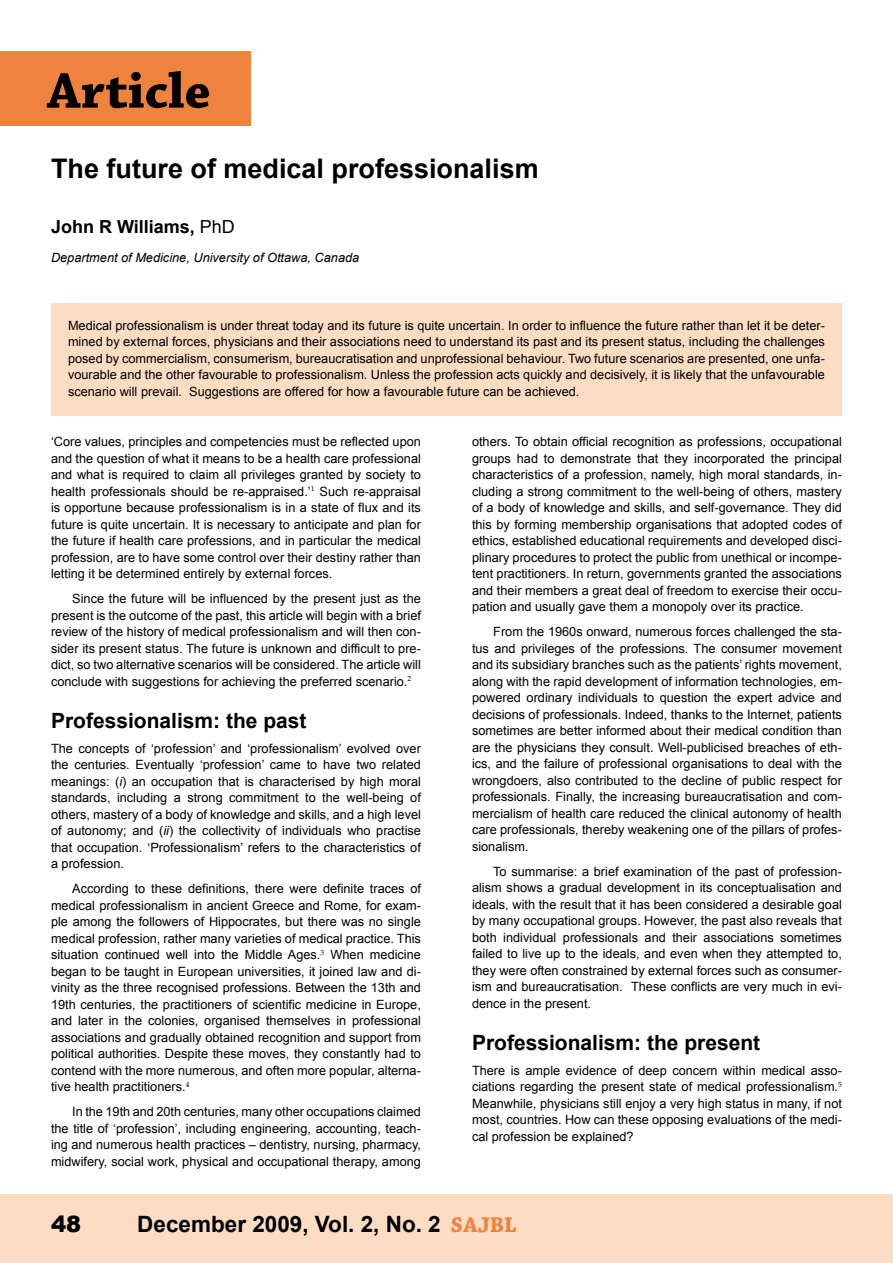
<style>
.page{position:relative;width:893px;height:1263px;background:#fff}
.page>*{position:absolute;margin:0;border:0;box-sizing:border-box;transform-origin:0 0}
.t1{font:700 52.5px "Chaparral Pro";color:#000}
.t2{font:700 27px "Arial";color:#000}
.t3{font:700 22.5px "Arial";color:#000}
.t4{font:900 22.5px "Arial";color:#000}
.t5{font:700 21px "Arial";color:#000}
.t6{font:700 18px "Arial";color:#000}
.t7{font:12.75px/16.5px "Arial";color:#000;text-align:justify}
.t8{font:italic 12.75px "Arial";color:#000}
.s1{font-weight:400}
.s2{font-style:italic}
.s3{font-family:"Chaparral Pro";color:#ef833d}
</style>
<div class="page">
<div style="left:51px;top:303px;width:791px;height:113px;background:#fcddc4"></div>
<div style="left:0;top:51px;width:251px;height:74px;background:#ef833d"></div>
<div style="left:0;top:1195px;width:893px;height:68px;background:#fcddc4"></div>
<h1 class="t1" style="left:47px;top:60px;width:165px">Article</h1>
<h2 class="t2" style="left:51px;top:153px;width:489px">The future of medical professionalism</h2>
<h3 class="t6" style="left:51px;top:216px;width:185px">John R Williams, <span class="s1">PhD</span></h3>
<p class="t8" style="left:51px;top:250px;width:310px">Department of Medicine, University of Ottawa, Canada</p>
<p class="t7" style="left:68px;top:317px;width:758px">Medical professionalism is under threat today and its future is quite uncertain. In order to influence the future rather than let it be deter&shy;mined by external forces, physicians and their associations need to understand its past and its present status, including the challenges posed by commercialism, consumerism, bureaucratisation and unprofessional behaviour. Two future scenarios are presented, one unfa&shy;vourable and the other favourable to professionalism. Unless the profession acts quickly and decisively, it is likely that the unfavourable scenario will prevail. Suggestions are offered for how a favourable future can be achieved.</p>
<p class="t7" style="left:51px;top:433px;width:371px">‘Core values, principles and competencies must be reflected upon and the question of what it means to be a health care professional and what is required to claim all privileges granted by society to health professionals should be re-appraised.’<sup>1</sup> Such re-appraisal is opportune because professionalism is in a state of flux and its future is quite uncertain. It is necessary to anticipate and plan for the future if health care professions, and in particular the medical profession, are to have some control over their destiny rather than letting it be determined entirely by external forces.</p>
<p class="t7" style="left:51px;top:590px;width:371px;text-indent:21px">Since the future will be influenced by the present just as the present is the outcome of the past, this article will begin with a brief review of the history of medical professionalism and will then con&shy;sider its present status. The future is unknown and difficult to pre&shy;dict, so two alternative scenarios will be considered. The article will conclude with suggestions for achieving the preferred scenario.<sup>2</sup></p>
<h3 class="t5" style="left:51px;top:709px;width:257px">Professionalism: the past</h3>
<p class="t7" style="left:51px;top:740px;width:371px">The concepts of ‘profession’ and ‘professionalism’ evolved over the centuries. Eventually ‘profession’ came to have two related meanings: (<span class="s2">i</span>) an occupation that is characterised by high moral standards, including a strong commitment to the well-being of others, mastery of a body of knowledge and skills, and a high level of autonomy; and (<span class="s2">ii</span>) the collectivity of individuals who practise that occupation. ‘Professionalism’ refers to the characteristics of a profession.</p>
<p class="t7" style="left:51px;top:881px;width:371px;text-indent:21px">According to these definitions, there were definite traces of medical professionalism in ancient Greece and Rome, for exam&shy;ple among the followers of Hippocrates, but there was no single medical profession, rather many varieties of medical practice. This situation continued well into the Middle Ages.<sup>3</sup> When medicine began to be taught in European universities, it joined law and di&shy;vinity as the three recognised professions. Between the 13th and 19th centuries, the practitioners of scientific medicine in Europe, and later in the colonies, organised themselves in professional associations and gradually obtained recognition and support from political authorities. Despite these moves, they constantly had to contend with the more numerous, and often more popular, alterna&shy;tive health practitioners.<sup>4</sup></p>
<p class="t7" style="left:51px;top:1104px;width:371px;text-indent:21px">In the 19th and 20th centuries, many other occupations claimed the title of ‘profession’, including engineering, accounting, teach&shy;ing and numerous health practices – dentistry, nursing, pharmacy, midwifery, social work, physical and occupational therapy, among</p>
<p class="t7" style="left:472px;top:433px;width:371px">others. To obtain official recognition as professions, occupational groups had to demonstrate that they incorporated the principal characteristics of a profession, namely, high moral standards, in&shy;cluding a strong commitment to the well-being of others, mastery of a body of knowledge and skills, and self-governance. They did this by forming membership organisations that adopted codes of ethics, established educational requirements and developed disci&shy;plinary procedures to protect the public from unethical or incompe&shy;tent practitioners. In return, governments granted the associations and their members a great deal of freedom to exercise their occu&shy;pation and usually gave them a monopoly over its practice.</p>
<p class="t7" style="left:472px;top:623px;width:371px;text-indent:21px">From the 1960s onward, numerous forces challenged the sta&shy;tus and privileges of the professions. The consumer movement and its subsidiary branches such as the patients’ rights movement, along with the rapid development of information technologies, em&shy;powered ordinary individuals to question the expert advice and decisions of professionals. Indeed, thanks to the Internet, patients sometimes are better informed about their medical condition than are the physicians they consult. Well-publicised breaches of eth&shy;ics, and the failure of professional organisations to deal with the wrongdoers, also contributed to the decline of public respect for professionals. Finally, the increasing bureaucratisation and com&shy;mercialism of health care reduced the clinical autonomy of health care professionals, thereby weakening one of the pillars of profes&shy;sionalism.</p>
<p class="t7" style="left:472px;top:863px;width:371px;text-indent:21px">To summarise: a brief examination of the past of profession&shy;alism shows a gradual development in its conceptualisation and ideals, with the result that it has been considered a desirable goal by many occupational groups. However, the past also reveals that both individual professionals and their associations sometimes failed to live up to the ideals, and even when they attempted to, they were often constrained by external forces such as consumer&shy;ism and bureaucratisation. These conflicts are very much in evi&shy;dence in the present.</p>
<h3 class="t5" style="left:472px;top:1031px;width:290px">Professionalism: the present</h3>
<p class="t7" style="left:472px;top:1062px;width:371px">There is ample evidence of deep concern within medical asso&shy;ciations regarding the present state of medical professionalism.<sup>5<br></sup>Meanwhile, physicians still enjoy a very high status in many, if not most, countries. How can these opposing evaluations of the medi&shy;cal profession be explained?</p>
<h3 class="t4" style="left:51px;top:1211px;width:32px">48</h3>
<h3 class="t3" style="left:137px;top:1211px;width:381px">December 2009, Vol. 2, No. 2 <span class="s3">SAJBL</span></h3>
</div>
